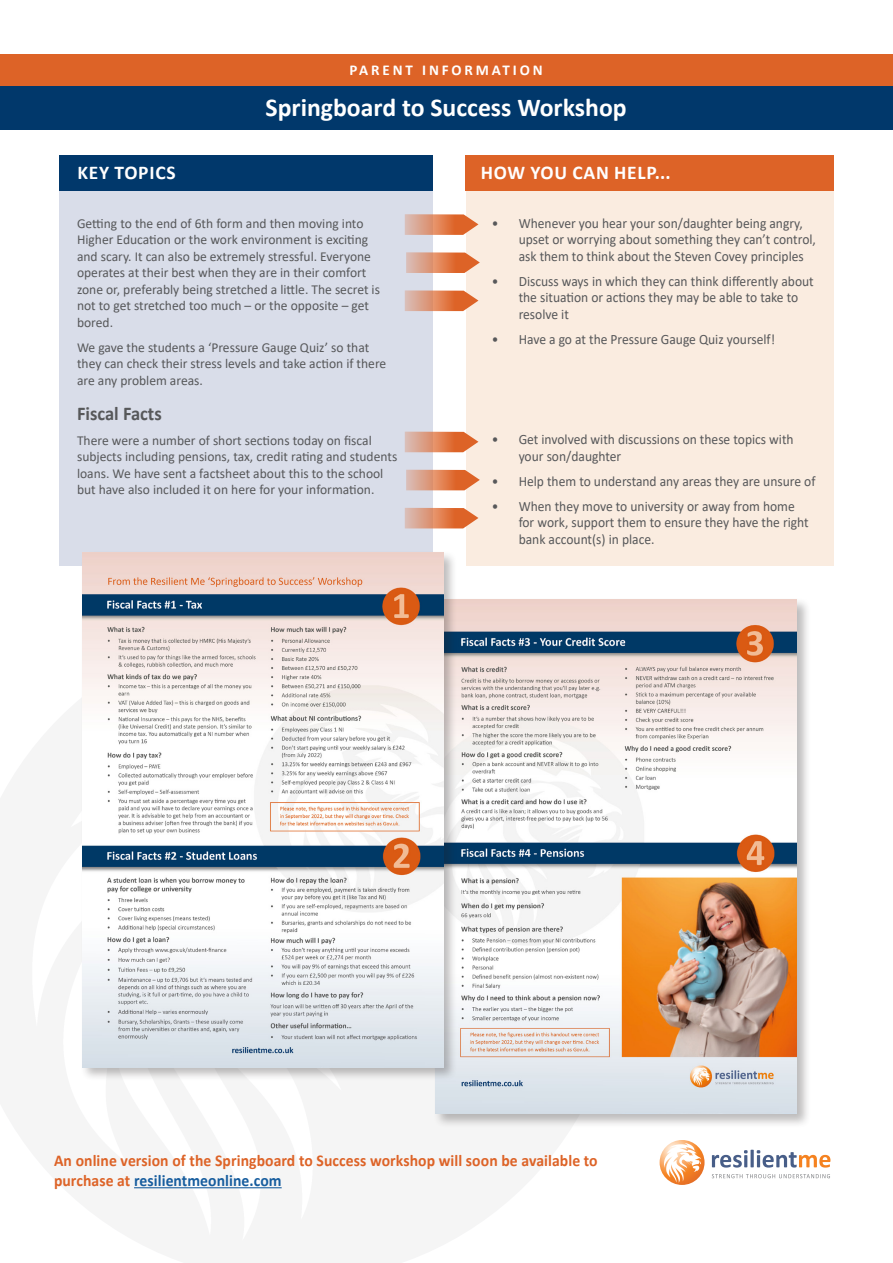
<style>
.page{position:relative;width:893px;height:1263px;background:#fff}
.page>*{position:absolute;margin:0;border:0;box-sizing:border-box;transform-origin:0 0}
.t1{font:700 25.8px "Calibri";color:#fff}
.t2{font:700 19.5px "Calibri";letter-spacing:.04em;color:#fff}
.t3{font:700 19.5px "Calibri";color:#57585a;scale:.95 1}
.t4{font:700 16.5px/19.8px "Calibri";letter-spacing:.005em;color:#dd6327;scale:.95 1}
.t5{font:700 15px "Calibri";letter-spacing:.19em;color:#fff}
.t6{font:14.25px/16.5px "Calibri";color:#57585a;scale:.95 1}
.t7{font:13.65px/16.5px "Calibri";color:#57585a}
.s1{color:#175d9e}
</style>
<div class="page">
<div style="left:59px;top:155px;width:374px;height:411px;background:#d9dde9"></div>
<div style="left:466px;top:155px;width:368px;height:411px;background:#faece0"></div>
<div style="left:59px;top:156px;width:373px;height:35px;background:#01386b"></div>
<div style="left:465px;top:156px;width:369px;height:35px;background:#dd6327"></div>
<svg style="left:405px;top:214px;width:73px;height:21px;background:#e0936f"></svg>
<svg style="left:406px;top:252px;width:74px;height:21px;background:#e19571"></svg>
<svg style="left:405px;top:290px;width:73px;height:21px;background:#e09470"></svg>
<div style="left:0;top:86px;width:893px;height:44px;background:#01386b"></div>
<div style="left:0;top:54px;width:893px;height:32px;background:#dd6327"></div>
<hr style="left:134px;top:1187px;width:148px;height:1px;background:#175d9e">
<svg style="left:660px;top:1140px;width:44px;height:45px"></svg>
<svg style="left:712px;top:1174px;width:118px;height:4px"></svg>
<svg style="left:712px;top:1150px;width:118px;height:17px"></svg>
<img style="left:664px;top:1144px;width:36px;height:38px">
<svg style="left:405px;top:432px;width:73px;height:20px"></svg>
<svg style="left:406px;top:470px;width:74px;height:20px"></svg>
<svg style="left:405px;top:508px;width:73px;height:20px"></svg>
<div style="left:433px;top:597px;width:378px;height:531px;background:#231f20;opacity:.3"></div>
<img style="left:436px;top:599px;width:361px;height:515px">
<div style="left:80px;top:550px;width:377px;height:531px;background:#231f20;opacity:.3"></div>
<img style="left:82px;top:553px;width:361px;height:514px">
<p class="t5" style="left:349px;top:59px;width:195px">PARENT INFORMATION</p>
<p class="t1" style="left:265px;top:89px;width:363px">Springboard to Success Workshop</p>
<p class="t2" style="left:77px;top:159px;width:100px">KEY TOPICS</p>
<p class="t2" style="left:481px;top:159px;width:191px">HOW YOU CAN HELP...</p>
<p class="t7" style="left:77px;top:215px;width:304px">Getting to the end of 6th form and then moving into Higher Education or the work environment is exciting and scary. It can also be extremely stressful. Everyone operates at their best when they are in their comfort zone or, preferably being stretched a little. The secret is not to get stretched too much – or the opposite – get bored.</p>
<p class="t7" style="left:77px;top:339px;width:311px">We gave the students a ‘Pressure Gauge Quiz’ so that they can check their stress levels and take action if there are any problem areas.</p>
<p class="t6" style="left:519px;top:214px;width:314px;text-indent:-27px">• Whenever you hear your son/daughter being angry, upset or worrying about something they can’t control, ask them to think about the Steven Covey principles</p>
<p class="t6" style="left:519px;top:272px;width:312px;text-indent:-27px">• Discuss ways in which they can think differently about the situation or actions they may be able to take to resolve it</p>
<p class="t6" style="left:492px;top:330px;width:300px">• Have a go at the Pressure Gauge Quiz yourself!</p>
<p class="t3" style="left:77px;top:400px;width:91px">Fiscal Facts</p>
<p class="t7" style="left:77px;top:432px;width:322px">There were a number of short sections today on fiscal subjects including pensions, tax, credit rating and students loans. We have sent a factsheet about this to the school but have also included it on here for your information.</p>
<p class="t6" style="left:519px;top:431px;width:291px;text-indent:-27px">• Get involved with discussions on these topics with your son/daughter</p>
<p class="t6" style="left:492px;top:473px;width:342px">• Help them to understand any areas they are unsure of</p>
<p class="t6" style="left:519px;top:498px;width:307px;text-indent:-27px">• When they move to university or away from home for work, support them to ensure they have the right bank account(s) in place.</p>
<p class="t4" style="left:54px;top:1150px;width:574px">An online version of the Springboard to Success workshop will soon be available to purchase at <span class="s1">resilientmeonline.com</span></p>
</div>
